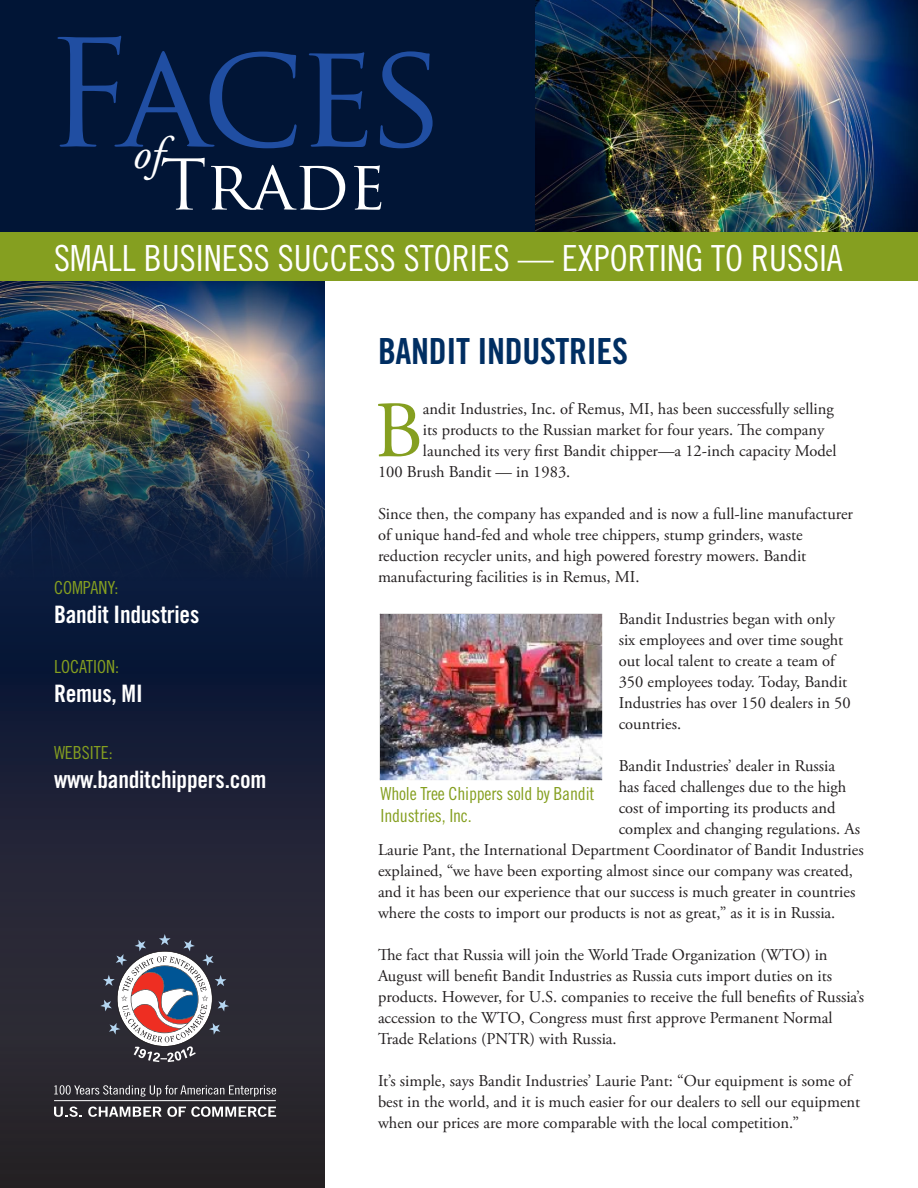
<style>
.page{position:relative;width:918px;height:1188px;background:#fff}
.page>*{position:absolute;margin:0;border:0;box-sizing:border-box;transform-origin:0 0}
.t1{font:145.2px "Trajan Pro";letter-spacing:-.05em;color:#204ea2}
.t2{font:79.8px "Adobe Garamond Pro";color:#859f20}
.t3{font:68.1px "Trajan Pro";letter-spacing:-.005em;color:#fff}
.t4{font:italic 45.45px "Adobe Garamond Pro";color:#fff}
.t5{font:36px "Trade Gothic LT Std Cn 18";color:#fff}
.t6{font:36px "Trade Gothic LT Std Bd Cn 20";letter-spacing:-.01em;color:#002e62}
.t7{font:24px "Trade Gothic LT Std Bd Cn 20";letter-spacing:-.01em;color:#fff}
.t8{font:18px/21.6px "Trade Gothic LT Std Cn 18";letter-spacing:-.01em;color:#859f20}
.t9{font:16.5px/21px "Adobe Garamond Pro";color:#231f20}
</style>
<div class="page">
<img style="left:535px;top:0;width:383px;height:233px">
<div style="left:0;top:0;width:535px;height:248px;background:#011536"></div>
<svg style="left:0;top:581px;width:324px;height:607px;background:#1d2133"></svg>
<svg style="left:100px;top:934px;width:129px;height:128px"></svg>
<svg style="left:54px;top:1085px;width:222px;height:12px;background:#565459"></svg>
<svg style="left:54px;top:1107px;width:28px;height:10px"></svg>
<svg style="left:88px;top:1107px;width:188px;height:10px"></svg>
<hr style="left:54px;top:1100px;width:222px;height:1px;background:#fff">
<img style="left:0;top:281px;width:324px;height:300px">
<div style="left:0;top:233px;width:918px;height:48px;background:#859f20"></div>
<img style="left:379px;top:613px;width:223px;height:168px">
<h1 class="t1" style="left:44px;top:1px;width:403px">Faces</h1>
<h3 class="t3" style="left:160px;top:141px;width:228px">Trade</h3>
<h3 class="t4" style="left:133px;top:126px;width:32px">of</h3>
<h3 class="t5" style="left:54px;top:237px;width:790px">SMALL BUSINESS SUCCESS STORIES — EXPORTING TO RUSSIA</h3>
<p class="t8" style="left:54px;top:576px;width:66px">COMPANY:</p>
<p class="t7" style="left:54px;top:600px;width:147px">Bandit Industries</p>
<p class="t8" style="left:54px;top:656px;width:67px">LOCATION:</p>
<p class="t7" style="left:54px;top:679px;width:90px">Remus, MI</p>
<p class="t8" style="left:54px;top:742px;width:60px">WEBSITE:</p>
<p class="t7" style="left:54px;top:765px;width:214px">www.banditchippers.com</p>
<p class="t6" style="left:378px;top:330px;width:252px">BANDIT INDUSTRIES</p>
<p class="t2" style="left:375px;top:383px;width:50px">B</p>
<p class="t9" style="left:423px;top:399px;width:412px">andit Industries, Inc. of Remus, MI, has been successfully selling</p>
<p class="t9" style="left:423px;top:420px;width:403px">its products to the Russian market for four years. The company</p>
<p class="t9" style="left:423px;top:441px;width:415px">launched its very first Bandit chipper—a 12-inch capacity Model</p>
<p class="t9" style="left:378px;top:462px;width:194px">100 Brush Bandit — in 1983.</p>
<p class="t9" style="left:378px;top:504px;width:477px">Since then, the company has expanded and is now a full-line manufacturer of unique hand-fed and whole tree chippers, stump grinders, waste reduction recycler units, and high powered forestry mowers. Bandit manufacturing facilities is in Remus, MI.</p>
<p class="t9" style="left:619px;top:609px;width:234px">Bandit Industries began with only six employees and over time sought out local talent to create a team of<br>350 employees today. Today, Bandit<br>Industries has over 150 dealers in 50 countries.</p>
<p class="t9" style="left:619px;top:756px;width:218px">Bandit Industries’ dealer in Russia</p>
<p class="t9" style="left:619px;top:777px;width:229px">has faced challenges due to the high</p>
<p class="t9" style="left:619px;top:798px;width:218px">cost of importing its products and</p>
<p class="t9" style="left:619px;top:819px;width:243px">complex and changing regulations. As</p>
<p class="t9" style="left:378px;top:840px;width:487px">Laurie Pant, the International Department Coordinator of Bandit Industries</p>
<p class="t9" style="left:378px;top:861px;width:477px">explained, “we have been exporting almost since our company was created,</p>
<p class="t9" style="left:378px;top:882px;width:479px">and it has been our experience that our success is much greater in countries</p>
<p class="t9" style="left:378px;top:903px;width:459px">where the costs to import our products is not as great,” as it is in Russia.</p>
<p class="t9" style="left:378px;top:945px;width:488px">The fact that Russia will join the World Trade Organization (WTO) in August will benefit Bandit Industries as Russia cuts import duties on its products. However, for U.S. companies to receive the full benefits of Russia’s accession to the WTO, Congress must first approve Permanent Normal Trade Relations (PNTR) with Russia.</p>
<p class="t9" style="left:378px;top:1071px;width:484px">It’s simple, says Bandit Industries’ Laurie Pant: “Our equipment is some of best in the world, and it is much easier for our dealers to sell our equipment when our prices are more comparable with the local competition.”</p>
<p class="t8" style="left:381px;top:783px;width:215px">Whole Tree Chippers sold by Bandit<br>Industries, Inc.</p>
</div>
